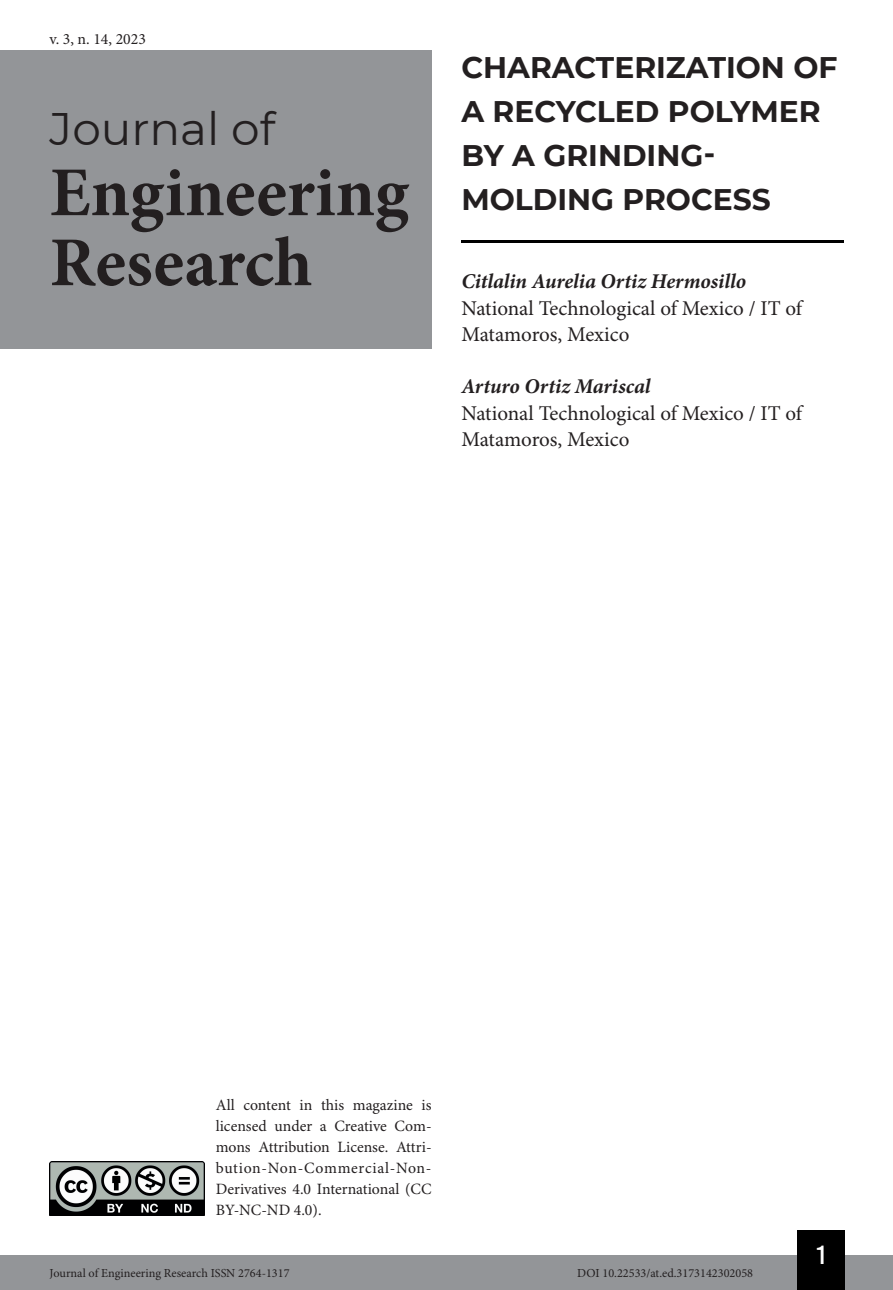
<style>
.page{position:relative;width:893px;height:1290px;background:#fff}
.page>*{position:absolute;margin:0;border:0;box-sizing:border-box;transform-origin:0 0}
.t1{font:700 70px/70px "Minion Pro";color:#231f20}
.t2{font:45.5px "Montserrat";color:#231f20}
.t3{font:700 29.75px/43.8px "Montserrat";color:#231f20}
.t4{font:26.25px "Bebas Kai";color:#fff}
.t5{font:21px/26.2px "Minion Pro";color:#231f20}
.t6{font:italic 700 21px "Minion Pro";color:#231f20}
.t7{font:15.75px/21px "Minion Pro";color:#231f20;text-align:justify}
.t8{font:12.25px "Minion Pro";color:#231f20}
</style>
<div class="page">
<div style="left:0;top:1255px;width:893px;height:35px;background:#939598"></div>
<div style="left:797px;top:1230px;width:48px;height:60px;background:#000"></div>
<img style="left:50px;top:1161px;width:154px;height:54px">
<div style="left:0;top:50px;width:432px;height:298px;background:#939598"></div>
<hr style="left:461px;top:241px;width:382px;height:2px;background:#000">
<p class="t7" style="left:50px;top:29px;width:98px">v. 3, n. 14, 2023</p>
<h2 class="t2" style="left:50px;top:98px;width:227px">Journal of</h2>
<h1 class="t1" style="left:50px;top:157px;width:361px">Engineering<br>Research</h1>
<h3 class="t3" style="left:461px;top:44px;width:378px">CHARACTERIZATION OF<br>A RECYCLED POLYMER<br>BY A GRINDING-<br>MOLDING PROCESS</h3>
<h3 class="t6" style="left:461px;top:267px;width:286px">Citlalin Aurelia Ortiz Hermosillo</h3>
<h3 class="t5" style="left:461px;top:296px;width:342px">National Technological of Mexico / IT of<br>Matamoros, Mexico</h3>
<h3 class="t6" style="left:461px;top:372px;width:191px">Arturo Ortiz Mariscal</h3>
<h3 class="t5" style="left:461px;top:401px;width:342px">National Technological of Mexico / IT of<br>Matamoros, Mexico</h3>
<p class="t7" style="left:216px;top:1095px;width:217px">All content in this magazine is licensed under a Creative Com&shy;mons Attribution License. Attri&shy;bution-Non-Commercial-Non-Derivatives 4.0 International (CC BY-NC-ND 4.0).</p>
<h3 class="t4" style="left:817px;top:1241px;width:10px">1</h3>
<p class="t8" style="left:50px;top:1266px;width:241px">Journal of Engineering Research ISSN 2764-1317</p>
<p class="t8" style="left:577px;top:1266px;width:177px">DOI 10.22533/at.ed.3173142302058</p>
</div>
